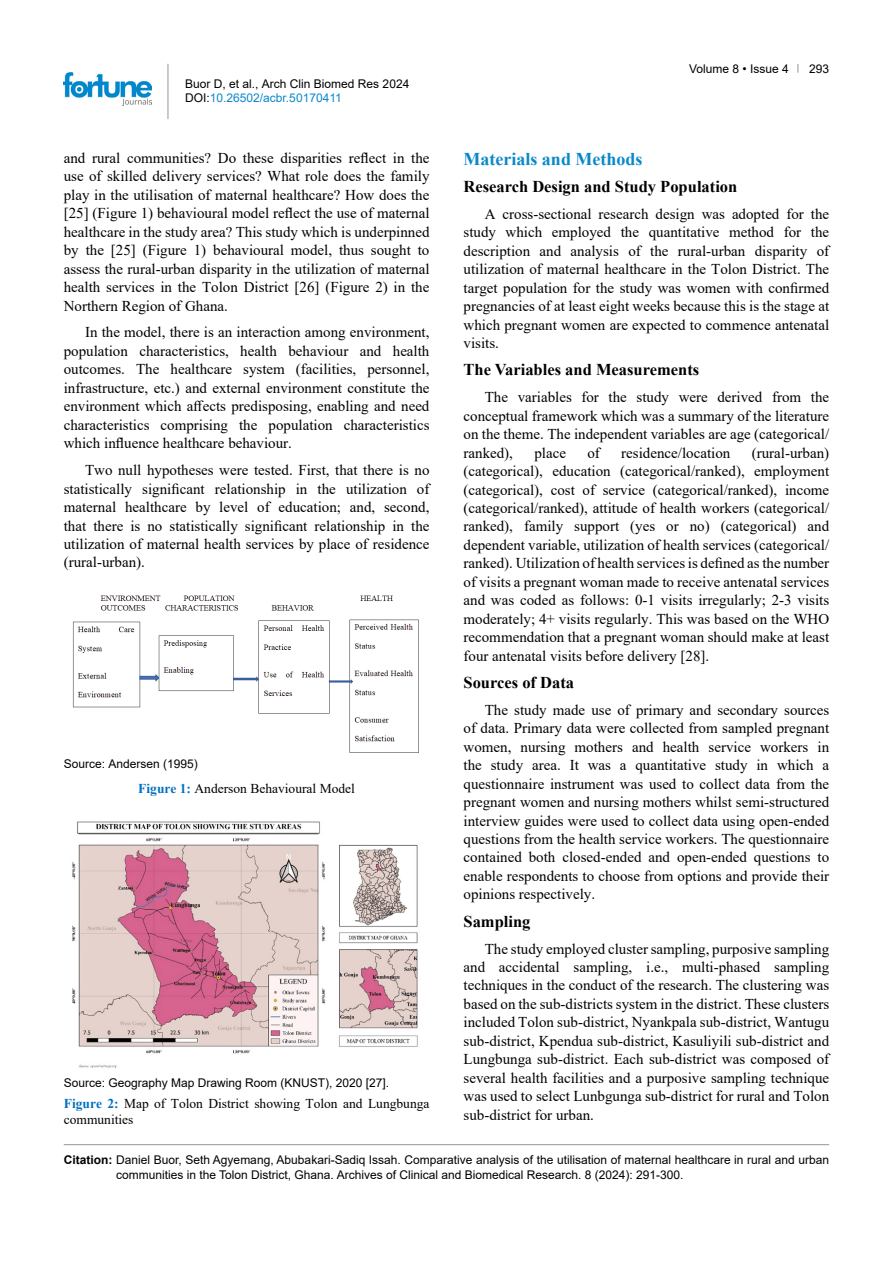
<style>
.page{position:relative;width:893px;height:1263px;background:#fff}
.page>*{position:absolute;margin:0;border:0;box-sizing:border-box;transform-origin:0 0}
.t1{font:700 18px "Times New Roman";color:#0a88ca}
.t2{font:700 16.5px "Times New Roman";color:#000}
.t3{font:15px/18.5px "Times New Roman";color:#000;text-align:justify}
.t4{font:13.5px/16.5px "Times New Roman";color:#000}
.t5{font:12px/14.4px "Arial";color:#000}
.s1{color:#0a88ca}
.s2{font-weight:700;color:#0070c0}
.s3{font-weight:700}
</style>
<div class="page">
<hr style="left:168px;top:64px;width:1px;height:55px;background:#939598">
<img style="left:64px;top:72px;width:88px;height:33px">
<hr style="left:64px;top:1144px;width:765px;height:1px;background:#939598">
<img style="left:72px;top:595px;width:347px;height:158px">
<img style="left:72px;top:821px;width:346px;height:247px">
<p class="t5" style="left:185px;top:76px;width:226px">Buor D, et al., Arch Clin Biomed Res 2024<br>DOI:<span class="s1">10.26502/acbr.50170411</span></p>
<p class="t3" style="left:64px;top:148px;width:367px">and rural communities? Do these disparities reflect in the use of skilled delivery services? What role does the family play in the utilisation of maternal healthcare? How does the [25] (Figure 1) behavioural model reflect the use of maternal healthcare in the study area? This study which is underpinned by the [25] (Figure 1) behavioural model, thus sought to assess the rural-urban disparity in the utilization of maternal health services in the Tolon District [26] (Figure 2) in the Northern Region of Ghana.</p>
<p class="t3" style="left:64px;top:323px;width:367px;text-indent:21px">In the model, there is an interaction among environment, population characteristics, health behaviour and health outcomes. The healthcare system (facilities, personnel, infrastructure, etc.) and external environment constitute the environment which affects predisposing, enabling and need characteristics comprising the population characteristics which influence healthcare behaviour.</p>
<p class="t3" style="left:64px;top:460px;width:367px;text-indent:21px">Two null hypotheses were tested. First, that there is no statistically significant relationship in the utilization of maternal healthcare by level of education; and, second, that there is no statistically significant relationship in the utilization of maternal health services by place of residence (rural-urban).</p>
<p class="t5" style="left:64px;top:756px;width:136px">Source: Andersen (1995)</p>
<p class="t4" style="left:138px;top:780px;width:218px"><span class="s2">Figure 1:</span> Anderson Behavioural Model</p>
<p class="t5" style="left:64px;top:1075px;width:327px">Source: Geography Map Drawing Room (KNUST), 2020 [27].</p>
<p class="t4" style="left:64px;top:1094px;width:367px"><span class="s2">Figure 2:</span> Map of Tolon District showing Tolon and Lungbunga communities</p>
<p class="t5" style="left:689px;top:61px;width:101px">Volume 8 • Issue 4</p>
<p class="t5" style="left:809px;top:61px;width:22px">293</p>
<p class="t1" style="left:463px;top:146px;width:180px">Materials and Methods</p>
<p class="t2" style="left:463px;top:174px;width:275px">Research Design and Study Population</p>
<p class="t3" style="left:463px;top:204px;width:367px;text-indent:21px">A cross-sectional research design was adopted for the study which employed the quantitative method for the description and analysis of the rural-urban disparity of utilization of maternal healthcare in the Tolon District. The target population for the study was women with confirmed pregnancies of at least eight weeks because this is the stage at which pregnant women are expected to commence antenatal visits.</p>
<p class="t2" style="left:463px;top:358px;width:237px">The Variables and Measurements</p>
<p class="t3" style="left:463px;top:388px;width:367px;text-indent:21px">The variables for the study were derived from the conceptual framework which was a summary of the literature on the theme. The independent variables are age (categorical/ ranked),</p>
<p class="t3" style="left:463px;top:443px;width:367px;text-indent:288px">(rural-urban) (categorical), education (categorical/ranked), employment (categorical), cost of service (categorical/ranked), income (categorical/ranked), attitude of health workers (categorical/ ranked), family support (yes or no) (categorical) and dependent variable, utilization of health services (categorical/ ranked). Utilization of health services is defined as the number of visits a pregnant woman made to receive antenatal services and was coded as follows: 0-1 visits irregularly; 2-3 visits moderately; 4+ visits regularly. This was based on the WHO recommendation that a pregnant woman should make at least four antenatal visits before delivery [28].</p>
<p class="t2" style="left:463px;top:670px;width:112px">Sources of Data</p>
<p class="t3" style="left:463px;top:700px;width:367px;text-indent:21px">The study made use of primary and secondary sources of data. Primary data were collected from sampled pregnant women, nursing mothers and health service workers in the study area. It was a quantitative study in which a questionnaire instrument was used to collect data from the pregnant women and nursing mothers whilst semi-structured interview guides were used to collect data using open-ended questions from the health service workers. The questionnaire contained both closed-ended and open-ended questions to enable respondents to choose from options and provide their opinions respectively.</p>
<p class="t2" style="left:463px;top:909px;width:68px">Sampling</p>
<p class="t3" style="left:463px;top:939px;width:367px;text-indent:21px">The study employed cluster sampling, purposive sampling and accidental sampling, i.e., multi-phased sampling techniques in the conduct of the research. The clustering was based on the sub-districts system in the district. These clusters included Tolon sub-district, Nyankpala sub-district, Wantugu sub-district, Kpendua sub-district, Kasuliyili sub-district and Lungbunga sub-district. Each sub-district was composed of several health facilities and a purposive sampling technique was used to select Lunbgunga sub-district for rural and Tolon sub-district for urban.</p>
<p class="t3" style="left:534px;top:443px;width:33px">place</p>
<p class="t3" style="left:587px;top:443px;width:14px">of</p>
<p class="t3" style="left:621px;top:443px;width:111px">residence/location</p>
<p class="t5" style="left:116px;top:1152px;width:715px;line-height:15px;text-indent:-52px"><span class="s3">Citation:</span> Daniel Buor, Seth Agyemang, Abubakari-Sadiq Issah. Comparative analysis of the utilisation of maternal healthcare in rural and urban communities in the Tolon District, Ghana. Archives of Clinical and Biomedical Research. 8 (2024): 291-300.</p>
</div>
